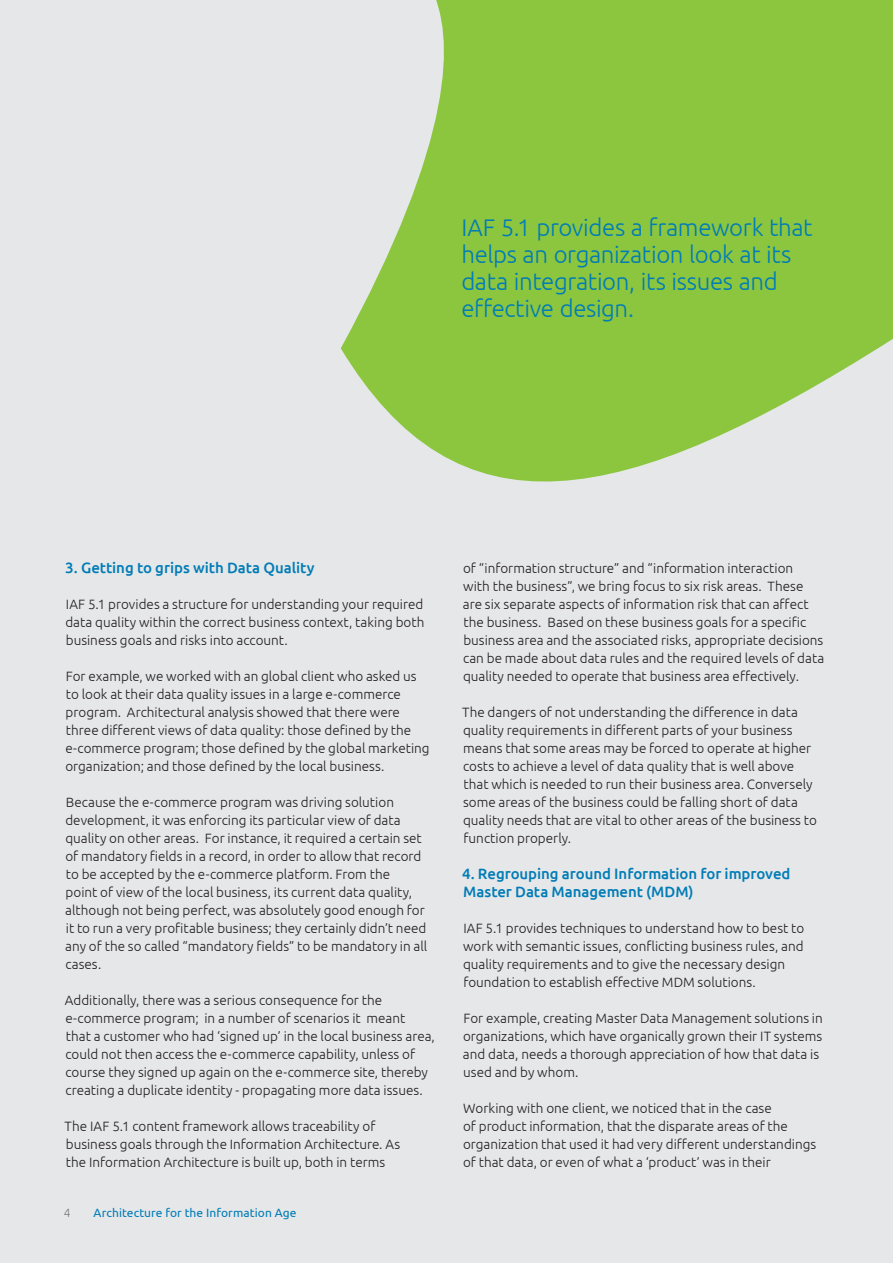
<style>
.page{position:relative;width:893px;height:1263px;background:#e6e7e9}
.page>*{position:absolute;margin:0;border:0;box-sizing:border-box;transform-origin:0 0}
.callout1{font:300 24px/27px "Ubuntu";letter-spacing:-.015em;color:#007cb6}
.head2{font:500 15px/18px "Ubuntu";letter-spacing:-.005em;color:#007cb6}
.text{font:300 13.5px/18px "Ubuntu";color:#231f20}
.t1{font:12px "Ubuntu";letter-spacing:.005em;color:#007cb6}
.t2{font:300 12px "Ubuntu";color:#76787b}
</style>
<div class="page">
<svg style="left:341px;top:0;width:552px;height:482px;fill:#8bc63e"></svg>
<p class="callout1" style="left:461px;top:214px;width:353px">IAF 5.1 provides a framework that helps an organization look at its data integration, its issues and effective design.</p>
<p class="head2" style="left:65px;top:558px;width:251px">3. Getting to grips with Data Quality</p>
<p class="text" style="left:65px;top:594px;width:361px;text-align:justify">IAF 5.1 provides a structure for understanding your required data quality within the correct business context, taking both business goals and risks into account.</p>
<p class="text" style="left:65px;top:666px;width:366px">For example, we worked with an global client who asked us to look at their data quality issues in a large e-commerce program. Architectural analysis showed that there were three different views of data quality: those defined by the e-commerce program; those defined by the global marketing organization; and those defined by the local business.</p>
<p class="text" style="left:65px;top:792px;width:364px">Because the e-commerce program was driving solution development, it was enforcing its particular view of data quality on other areas. For instance, it required a certain set of mandatory fields in a record, in order to allow that record to be accepted by the e-commerce platform. From the<br>point of view of the local business, its current data quality, although not being perfect, was absolutely good enough for it to run a very profitable business; they certainly didn’t need any of the so called “mandatory fields” to be mandatory in all cases.</p>
<p class="text" style="left:65px;top:990px;width:371px">Additionally, there was a serious consequence for the e-commerce program; in a number of scenarios it meant<br>that a customer who had ‘signed up’ in the local business area, could not then access the e-commerce capability, unless of course they signed up again on the e-commerce site, thereby creating a duplicate identity - propagating more data issues.</p>
<p class="text" style="left:65px;top:1116px;width:337px">The IAF 5.1 content framework allows traceability of business goals through the Information Architecture. As the Information Architecture is built up, both in terms</p>
<p class="t2" style="left:64px;top:1205px;width:8px">4</p>
<p class="t1" style="left:94px;top:1205px;width:204px">Architecture for the Information Age</p>
<p class="text" style="left:463px;top:558px;width:363px">of “information structure” and “information interaction<br>with the business”, we bring focus to six risk areas. These are six separate aspects of information risk that can affect the business. Based on these business goals for a specific business area and the associated risks, appropriate decisions can be made about data rules and the required levels of data quality needed to operate that business area effectively.</p>
<p class="text" style="left:462px;top:702px;width:356px">The dangers of not understanding the difference in data quality requirements in different parts of your business means that some areas may be forced to operate at higher costs to achieve a level of data quality that is well above that which is needed to run their business area. Conversely some areas of the business could be falling short of data quality needs that are vital to other areas of the business to function properly.</p>
<p class="head2" style="left:462px;top:864px;width:330px">4. Regrouping around Information for improved<br>Master Data Management (MDM)</p>
<p class="text" style="left:463px;top:918px;width:343px">IAF 5.1 provides techniques to understand how to best to work with semantic issues, conflicting business rules, and quality requirements and to give the necessary design foundation to establish effective MDM solutions.</p>
<p class="text" style="left:463px;top:1008px;width:361px">For example, creating Master Data Management solutions in organizations, which have organically grown their IT systems and data, needs a thorough appreciation of how that data is used and by whom.</p>
<p class="text" style="left:463px;top:1098px;width:355px">Working with one client, we noticed that in the case<br>of product information, that the disparate areas of the organization that used it had very different understandings of that data, or even of what a ‘product’ was in their</p>
</div>
